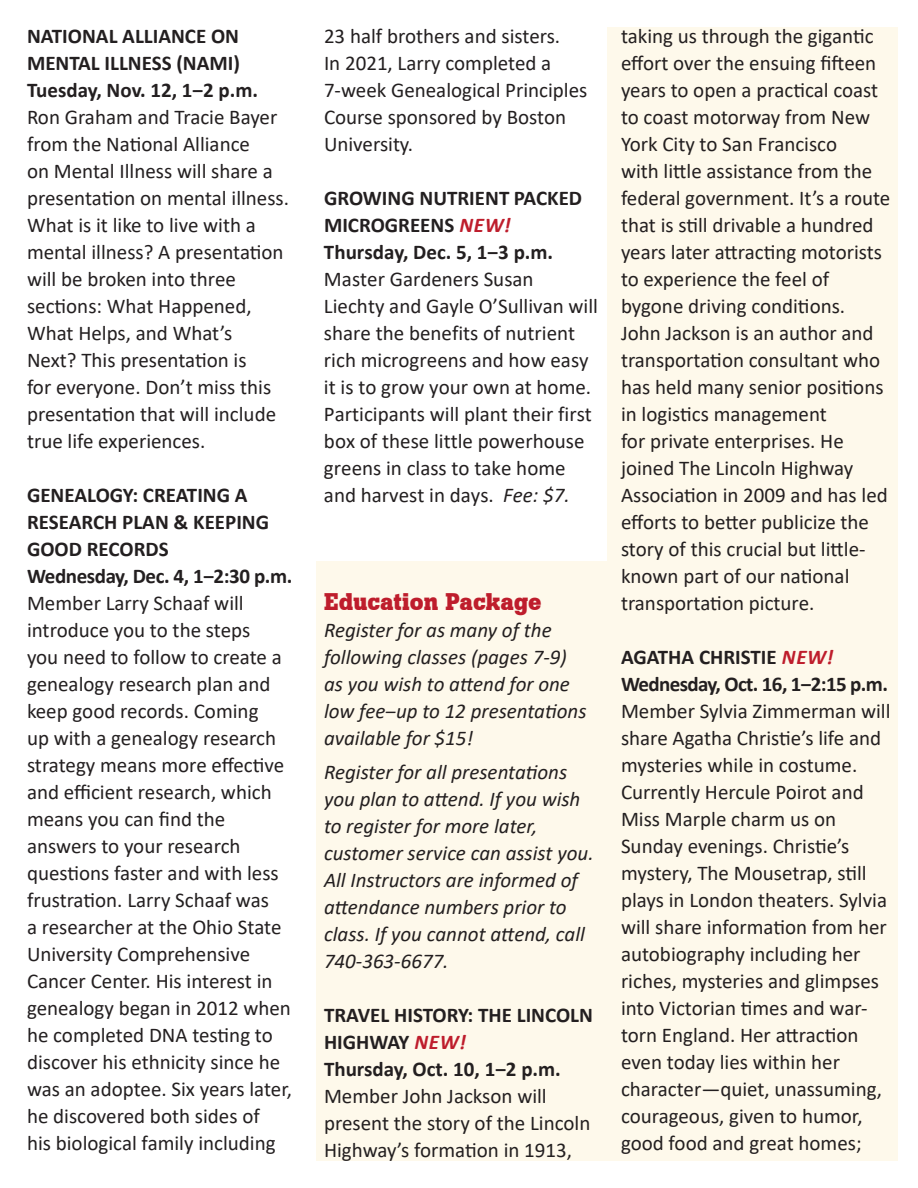
<style>
.page{position:relative;width:918px;height:1188px;background:#fff}
.page>*{position:absolute;margin:0;border:0;box-sizing:border-box;transform-origin:0 0}
.t1{font:700 24px "Boton";letter-spacing:.005em;color:#be1d2c}
.t2{font:21px/27px "Calibri";color:#231f20}
.t3{font:italic 21px/27px "Calibri";color:#231f20}
.t4{font:700 21px/27px "Calibri";color:#231f20}
.t5{font:700 21px "Calibri";letter-spacing:-.03em;color:#231f20}
.t6{font:700 21px "Calibri";letter-spacing:-.02em;color:#231f20}
.s1{font-weight:700}
.s2{font-weight:700;font-style:italic;color:#be1d2c}
.s3{font-style:italic}
.s4{font-style:italic;color:#be1d2c}
</style>
<div class="page">
<div style="left:608px;top:27px;width:290px;height:1134px;background:#fef9eb"></div>
<div style="left:316px;top:562px;width:582px;height:599px;background:#fef9eb"></div>
<p class="t4" style="left:27px;top:22px;width:215px">NATIONAL ALLIANCE ON<br>MENTAL ILLNESS (NAMI)</p>
<p class="t4" style="left:27px;top:76px;width:233px">Tuesday, Nov. 12, 1‒2 p.m.</p>
<p class="t2" style="left:27px;top:103px;width:264px">Ron Graham and Tracie Bayer from the National Alliance<br>on Mental Illness will share a presentation on mental illness.<br>What is it like to live with a mental illness? A presentation will be broken into three sections: What Happened,<br>What Helps, and What’s<br>Next? This presentation is<br>for everyone. Don’t miss this presentation that will include true life experiences.</p>
<p class="t4" style="left:27px;top:481px;width:244px">GENEALOGY: CREATING A<br>RESEARCH PLAN &amp; KEEPING<br>GOOD RECORDS</p>
<p class="t6" style="left:27px;top:561px;width:267px">Wednesday, Dec. 4, 1‒2:30 p.m.</p>
<p class="t2" style="left:27px;top:589px;width:267px">Member Larry Schaaf will introduce you to the steps<br>you need to follow to create a genealogy research plan and keep good records. Coming<br>up with a genealogy research strategy means more effective and efficient research, which means you can find the answers to your research questions faster and with less frustration. Larry Schaaf was<br>a researcher at the Ohio State<br>University Comprehensive<br>Cancer Center. His interest in genealogy began in 2012 when he completed DNA testing to discover his ethnicity since he was an adoptee. Six years later, he discovered both sides of<br>his biological family including</p>
<p class="t2" style="left:324px;top:22px;width:265px">23 half brothers and sisters.<br>In 2021, Larry completed a<br>7-week Genealogical Principles<br>Course sponsored by Boston<br>University.</p>
<p class="t2" style="left:324px;top:184px;width:276px"><span class="s1">GROWING NUTRIENT PACKED<br>MICROGREENS</span> <span class="s2">NEW!<br></span><span class="s1">Thursday, Dec. 5, 1‒3 p.m.<br></span>Master Gardeners Susan<br>Liechty and Gayle O’Sullivan will share the benefits of nutrient rich microgreens and how easy it is to grow your own at home.<br>Participants will plant their first box of these little powerhouse greens in class to take home and harvest in days. <span class="s3">Fee: $7.</span></p>
<p class="t1" style="left:324px;top:587px;width:219px">Education Package</p>
<p class="t3" style="left:324px;top:615px;width:264px">Register for as many of the following classes (pages 7-9) as you wish to attend for one low fee‒up to 12 presentations available for $15!</p>
<p class="t3" style="left:324px;top:757px;width:271px">Register for all presentations you plan to attend. If you wish to register for more later, customer service can assist you.<br>All Instructors are informed of attendance numbers prior to class. If you cannot attend, call<br>740-363-6677.</p>
<p class="t4" style="left:324px;top:1001px;width:271px">TRAVEL HISTORY: THE LINCOLN<br>HIGHWAY <span class="s4">NEW!</span></p>
<p class="t4" style="left:324px;top:1055px;width:238px">Thursday, Oct. 10, 1‒2 p.m.</p>
<p class="t2" style="left:324px;top:1082px;width:268px">Member John Jackson will present the story of the Lincoln<br>Highway’s formation in 1913,</p>
<p class="t2" style="left:621px;top:22px;width:271px">taking us through the gigantic effort over the ensuing fifteen years to open a practical coast to coast motorway from New<br>York City to San Francisco<br>with little assistance from the federal government. It’s a route that is still drivable a hundred years later attracting motorists to experience the feel of bygone driving conditions.<br>John Jackson is an author and transportation consultant who has held many senior positions in logistics management<br>for private enterprises. He joined The Lincoln Highway<br>Association in 2009 and has led efforts to better publicize the story of this crucial but little&shy;known part of our national transportation picture.</p>
<p class="t4" style="left:621px;top:643px;width:214px">AGATHA CHRISTIE <span class="s4">NEW!</span></p>
<p class="t5" style="left:621px;top:669px;width:268px">Wednesday, Oct. 16, 1‒2:15 p.m.</p>
<p class="t2" style="left:621px;top:697px;width:271px">Member Sylvia Zimmerman will share Agatha Christie’s life and mysteries while in costume.<br>Currently Hercule Poirot and<br>Miss Marple charm us on<br>Sunday evenings. Christie’s mystery, The Mousetrap, still plays in London theaters. Sylvia will share information from her autobiography including her riches, mysteries and glimpses into Victorian times and war&shy;torn England. Her attraction even today lies within her character—quiet, unassuming, courageous, given to humor, good food and great homes;</p>
</div>
